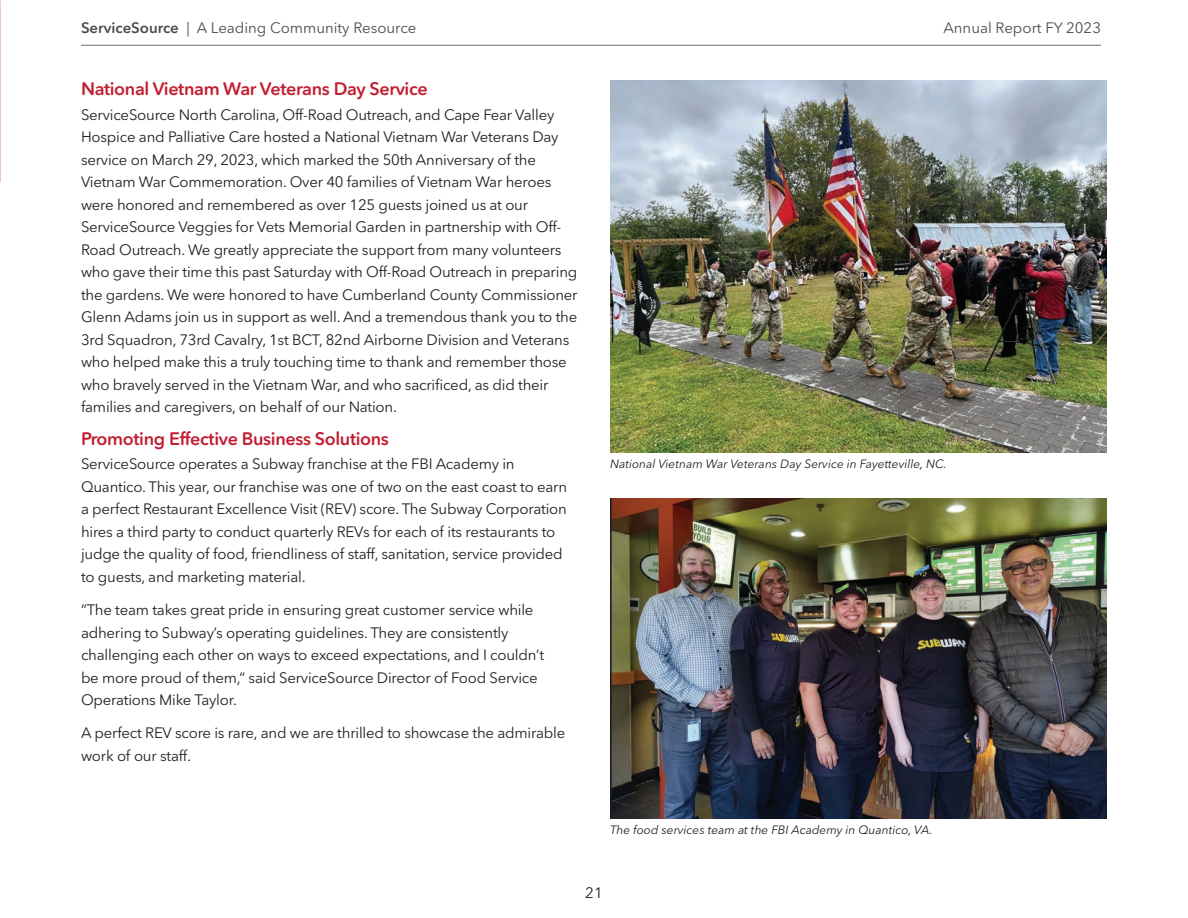
<style>
.page{position:relative;width:1188px;height:918px;background:#fff}
.page>*{position:absolute;margin:0;border:0;box-sizing:border-box;transform-origin:0 0}
.t1{font:600 18px "Avenir Next Rounded Pro";letter-spacing:-.02em;color:#c21f32}
.t2{font:15px/22.5px "Avenir Next Rounded Pro";letter-spacing:-.015em;color:#231f20}
.t3{font:15px "Avenir Next Rounded Pro";color:#4c4c4c}
.t4{font:italic 12px "Avenir Next Rounded Pro";color:#231f20}
.s1{font-weight:600}
</style>
<div class="page">
<img style="left:610px;top:81px;width:497px;height:372px">
<img style="left:610px;top:498px;width:497px;height:320px">
<hr style="left:81px;top:45px;width:1020px;height:1px;background:#6c6d70">
<p class="t3" style="left:81px;top:18px;width:337px"><span class="s1">ServiceSource</span> | A Leading Community Resource</p>
<p class="t3" style="left:943px;top:18px;width:159px">Annual Report FY 2023</p>
<p class="t1" style="left:81px;top:78px;width:348px">National Vietnam War Veterans Day Service</p>
<p class="t2" style="left:81px;top:103px;width:498px">ServiceSource North Carolina, Off-Road Outreach, and Cape Fear Valley Hospice and Palliative Care hosted a National Vietnam War Veterans Day service on March 29, 2023, which marked the 50th Anniversary of the Vietnam War Commemoration. Over 40 families of Vietnam War heroes were honored and remembered as over 125 guests joined us at our ServiceSource Veggies for Vets Memorial Garden in partnership with Off-Road Outreach. We greatly appreciate the support from many volunteers who gave their time this past Saturday with Off-Road Outreach in preparing the gardens. We were honored to have Cumberland County Commissioner Glenn Adams join us in support as well. And a tremendous thank you to the 3rd Squadron, 73rd Cavalry, 1st BCT, 82nd Airborne Division and Veterans who helped make this a truly touching time to thank and remember those who bravely served in the Vietnam War, and who sacrificed, as did their families and caregivers, on behalf of our Nation.</p>
<p class="t1" style="left:81px;top:427px;width:309px">Promoting Effective Business Solutions</p>
<p class="t2" style="left:81px;top:453px;width:488px">ServiceSource operates a Subway franchise at the FBI Academy in Quantico. This year, our franchise was one of two on the east coast to earn a perfect Restaurant Excellence Visit (REV) score. The Subway Corporation hires a third party to conduct quarterly REVs for each of its restaurants to judge the quality of food, friendliness of staff, sanitation, service provided to guests, and marketing material.</p>
<p class="t2" style="left:81px;top:599px;width:465px">“The team takes great pride in ensuring great customer service while adhering to Subway’s operating guidelines. They are consistently challenging each other on ways to exceed expectations, and I couldn’t be more proud of them,” said ServiceSource Director of Food Service Operations Mike Taylor.</p>
<p class="t2" style="left:81px;top:722px;width:486px">A perfect REV score is rare, and we are thrilled to showcase the admirable work of our staff.</p>
<p class="t4" style="left:610px;top:457px;width:338px">National Vietnam War Veterans Day Service in Fayetteville, NC.</p>
<p class="t4" style="left:610px;top:822px;width:324px">The food services team at the FBI Academy in Quantico, VA.</p>
<p class="t2" style="left:585px;top:882px;width:19px">21</p>
</div>
